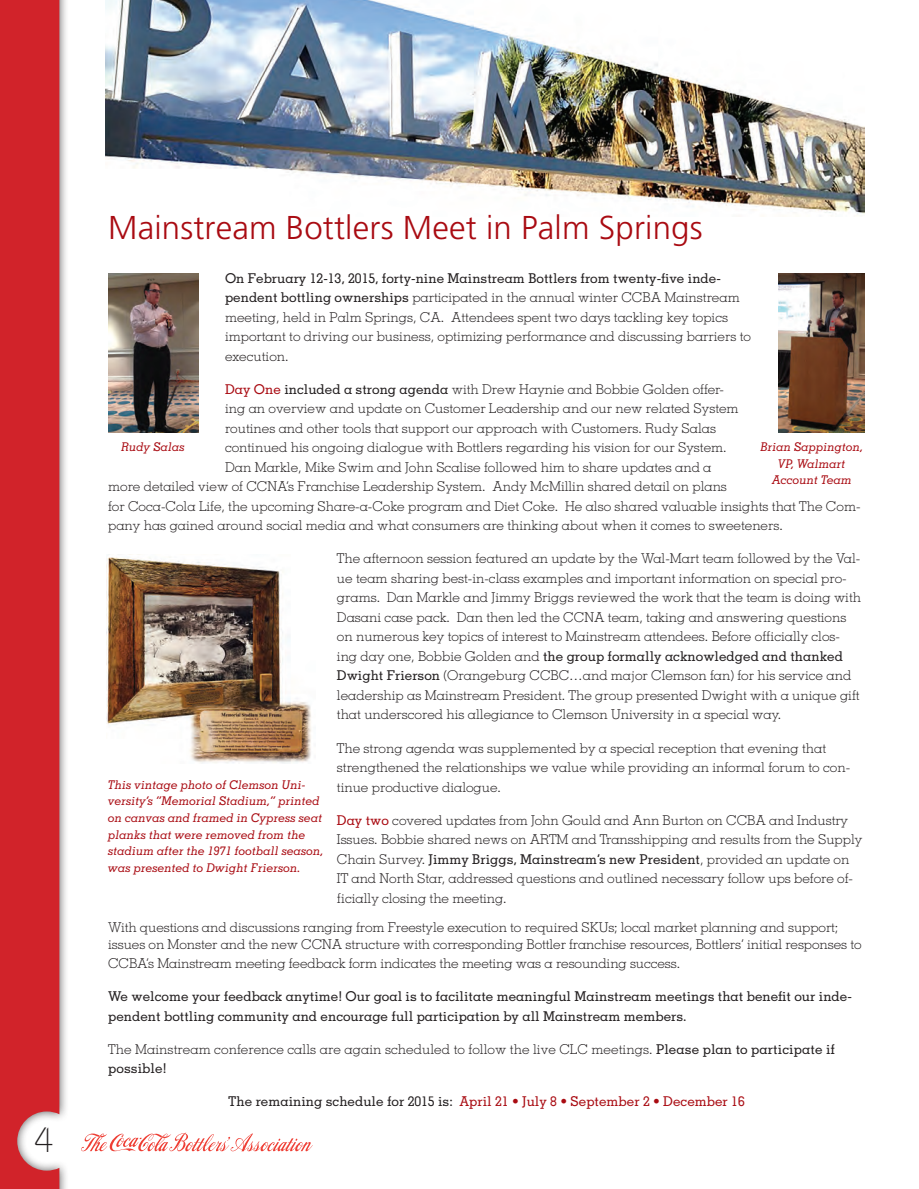
<style>
.page{position:relative;width:919px;height:1189px;background:#fff}
.page>*{position:absolute;margin:0;border:0;box-sizing:border-box;transform-origin:0 0}
.t1{font:300 34.5px "Bauhaus";color:#231f20}
.t2{font:300 33px "Frutiger";letter-spacing:.005em;color:#a90b12}
.t3{font:300 13.5px/19.5px "Memphis";color:#231f20}
.t4{font:500 13.5px/19.5px "Memphis";color:#231f20}
.t5{font:500 13.5px "Memphis";color:#a90b12}
.t6{font:italic 500 12px/16.5px "Memphis";color:#a90b12}
.s1{font-weight:500}
.s2{font-weight:500;color:#a90b12}
.s3{color:#231f20}
</style>
<div class="page">
<img style="left:105px;top:0;width:759px;height:214px">
<div style="left:0;top:0;width:69px;height:1188px;background:#231f20;opacity:.75"></div>
<div style="left:0;top:0;width:59px;height:1188px;background:#d1232a"></div>
<svg style="left:81px;top:1132px;width:231px;height:19px"></svg>
<img style="left:109px;top:273px;width:89px;height:159px">
<img style="left:778px;top:273px;width:86px;height:159px">
<img style="left:106px;top:554px;width:205px;height:209px">
<h1 class="t1" style="left:35px;top:1119px;width:21px">4</h1>
<h2 class="t2" style="left:108px;top:209px;width:595px">Mainstream Bottlers Meet in Palm Springs</h2>
<p class="t3" style="left:225px;top:268px;width:527px"><span class="s1">On February 12-13, 2015, forty-nine Mainstream Bottlers from twenty-five inde&shy;pendent bottling ownerships</span> participated in the annual winter CCBA Mainstream meeting, held in Palm Springs, CA. Attendees spent two days tackling key topics important to driving our business, optimizing performance and discussing barriers to execution.</p>
<p class="t3" style="left:225px;top:379px;width:500px"><span class="s2">Day One</span> <span class="s1">included a strong agenda</span> with Drew Haynie and Bobbie Golden offer-</p>
<p class="t3" style="left:225px;top:398px;width:515px">ing an overview and update on Customer Leadership and our new related System</p>
<p class="t3" style="left:225px;top:418px;width:492px">routines and other tools that support our approach with Customers. Rudy Salas</p>
<p class="t3" style="left:225px;top:437px;width:503px">continued his ongoing dialogue with Bottlers regarding his vision for our System.</p>
<p class="t3" style="left:225px;top:457px;width:488px">Dan Markle, Mike Swim and John Scalise followed him to share updates and a</p>
<p class="t3" style="left:108px;top:476px;width:620px">more detailed view of CCNA’s Franchise Leadership System. Andy McMillin shared detail on plans</p>
<p class="t3" style="left:108px;top:496px;width:753px">for Coca-Cola Life, the upcoming Share-a-Coke program and Diet Coke. He also shared valuable insights that The Com-</p>
<p class="t3" style="left:108px;top:515px;width:675px">pany has gained around social media and what consumers are thinking about when it comes to sweeteners.</p>
<p class="t3" style="left:337px;top:548px;width:525px">The afternoon session featured an update by the Wal-Mart team followed by the Val&shy;ue team sharing best-in-class examples and important information on special pro&shy;grams. Dan Markle and Jimmy Briggs reviewed the work that the team is doing with Dasani case pack. Dan then led the CCNA team, taking and answering questions on numerous key topics of interest to Mainstream attendees. Before officially clos&shy;ing day one, Bobbie Golden and <span class="s1">the group formally acknowledged and thanked Dwight Frierson</span> (Orangeburg CCBC…and major Clemson fan) for his service and leadership as Mainstream President. The group presented Dwight with a unique gift that underscored his allegiance to Clemson University in a special way.</p>
<p class="t3" style="left:337px;top:737px;width:514px">The strong agenda was supplemented by a special reception that evening that strengthened the relationships we value while providing an informal forum to con&shy;tinue productive dialogue.</p>
<p class="t3" style="left:337px;top:809px;width:526px"><span class="s2">Day two</span> covered updates from John Gould and Ann Burton on CCBA and Industry Issues. Bobbie shared news on ARTM and Transshipping and results from the Supply Chain Survey. <span class="s1">Jimmy Briggs, Mainstream’s new President</span>, provided an update on IT and North Star, addressed questions and outlined necessary follow ups before of&shy;ficially closing the meeting.</p>
<p class="t3" style="left:108px;top:918px;width:754px;line-height:16.2px">With questions and discussions ranging from Freestyle execution to required SKUs; local market planning and support; issues on Monster and the new CCNA structure with corresponding Bottler franchise resources, Bottlers’ initial responses to</p>
<p class="t3" style="left:108px;top:952px;width:573px">CCBA’s Mainstream meeting feedback form indicates the meeting was a resounding success.</p>
<p class="t4" style="left:108px;top:985px;width:744px">We welcome your feedback anytime! Our goal is to facilitate meaningful Mainstream meetings that benefit our inde&shy;pendent bottling community and encourage full participation by all Mainstream members.</p>
<p class="t3" style="left:108px;top:1038px;width:728px">The Mainstream conference calls are again scheduled to follow the live CLC meetings. <span class="s1">Please plan to participate if possible!</span></p>
<p class="t5" style="left:228px;top:1092px;width:518px"><span class="s3">The remaining schedule for 2015 is:</span> April 21 • July 8 • September 2 • December 16</p>
<p class="t6" style="left:121px;top:438px;width:65px">Rudy Salas</p>
<p class="t6" style="left:760px;top:438px;width:104px;text-align:center">Brian Sappington,<br>VP, Walmart<br>Account Team</p>
<p class="t6" style="left:108px;top:776px;width:217px">This vintage photo of Clemson Uni&shy;versity’s “Memorial Stadium,” printed on canvas and framed in Cypress seat planks that were removed from the stadium after the 1971 football season, was presented to Dwight Frierson.</p>
</div>
